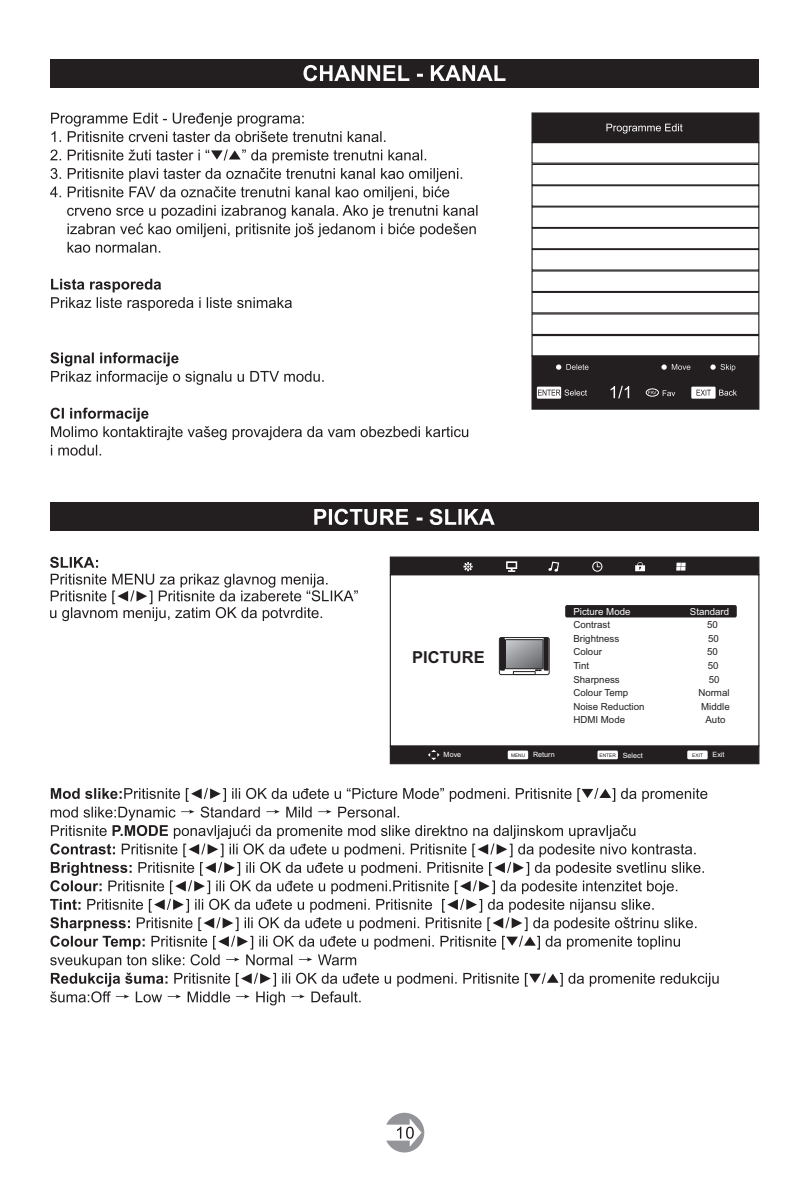
<style>
.page{position:relative;width:811px;height:1189px;background:#fff}
.page>*{position:absolute;margin:0;border:0;box-sizing:border-box;transform-origin:0 0}
.t1{font:700 16.6px "Arial";color:#231f20}
.t2{font:9.6px "Arial";color:#231f20}
.t3{font:9.6px "Arial";color:#fff}
.t4{font:7.2px "Arial";color:#fff}
.t5{font:4.8px "Arial";color:#231f20}
.s1{font-size:4.8px;color:#231f20}
</style>
<div class="page">
<svg style="left:386px;top:1112px;width:38px;height:40px"></svg>
<div style="left:50px;top:59px;width:709px;height:28px;background:#231f20"></div>
<div style="left:50px;top:502px;width:709px;height:29px;background:#231f20"></div>
<svg style="left:50px;top:113px;width:427px;height:342px"></svg>
<div style="left:531px;top:355px;width:228px;height:54px;background:#231f20"></div>
<div style="left:531px;top:112px;width:228px;height:31px;background:#231f20;border:1px solid #231f20"></div>
<div style="left:531px;top:164px;width:228px;height:21px;border:1px solid #231f20"></div>
<div style="left:531px;top:185px;width:228px;height:22px;border:1px solid #231f20"></div>
<div style="left:531px;top:206px;width:228px;height:22px;border:1px solid #231f20"></div>
<div style="left:531px;top:228px;width:228px;height:21px;border:1px solid #231f20"></div>
<div style="left:531px;top:249px;width:228px;height:21px;border:1px solid #231f20"></div>
<div style="left:531px;top:270px;width:228px;height:22px;border:1px solid #231f20"></div>
<div style="left:531px;top:292px;width:228px;height:21px;border:1px solid #231f20"></div>
<div style="left:531px;top:313px;width:228px;height:22px;border:1px solid #231f20"></div>
<div style="left:531px;top:335px;width:228px;height:21px;border:1px solid #231f20"></div>
<svg style="left:663px;top:390px;width:12px;height:6px"></svg>
<svg style="left:648px;top:391px;width:8px;height:3px"></svg>
<svg style="left:606px;top:124px;width:77px;height:9px"></svg>
<svg style="left:661px;top:364px;width:29px;height:6px"></svg>
<svg style="left:710px;top:364px;width:25px;height:7px"></svg>
<div style="left:531px;top:142px;width:228px;height:22px;border:1px solid #231f20"></div>
<svg style="left:556px;top:364px;width:32px;height:6px"></svg>
<svg style="left:537px;top:386px;width:24px;height:12px"></svg>
<svg style="left:538px;top:389px;width:49px;height:6px"></svg>
<svg style="left:719px;top:389px;width:18px;height:6px"></svg>
<div style="left:691px;top:386px;width:25px;height:12px;background:#fff"></div>
<svg style="left:696px;top:389px;width:15px;height:6px"></svg>
<svg style="left:611px;top:386px;width:18px;height:12px"></svg>
<div style="left:646px;top:388px;width:13px;height:8px;border:1px solid #fff;border-radius:50%"></div>
<div style="left:390px;top:556px;width:369px;height:19px;background:#231f20;border:1px solid #231f20"></div>
<div style="left:390px;top:745px;width:369px;height:19px;background:#231f20"></div>
<div style="left:390px;top:574px;width:369px;height:172px;border:1px solid #231f20"></div>
<div style="left:508px;top:750px;width:20px;height:9px;background:#fff"></div>
<div style="left:687px;top:750px;width:21px;height:9px;background:#fff"></div>
<div style="left:597px;top:750px;width:21px;height:9px;background:#fff"></div>
<svg style="left:428px;top:749px;width:11px;height:11px"></svg>
<svg style="left:463px;top:562px;width:10px;height:9px"></svg>
<svg style="left:506px;top:561px;width:11px;height:11px"></svg>
<svg style="left:548px;top:561px;width:11px;height:10px"></svg>
<svg style="left:592px;top:561px;width:10px;height:10px"></svg>
<svg style="left:676px;top:562px;width:10px;height:8px"></svg>
<svg style="left:635px;top:562px;width:10px;height:9px"></svg>
<svg style="left:499px;top:637px;width:50px;height:38px"></svg>
<svg style="left:505px;top:639px;width:38px;height:29px"></svg>
<div style="left:505px;top:639px;width:38px;height:30px;border:1px solid #231f20"></div>
<svg style="left:500px;top:638px;width:4px;height:32px"></svg>
<svg style="left:535px;top:638px;width:13px;height:32px"></svg>
<div style="left:513px;top:671px;width:22px;height:3px;border:1px solid #231f20"></div>
<div style="left:565px;top:605px;width:172px;height:12px;background:#231f20;border-radius:2px"></div>
<svg style="left:50px;top:556px;width:308px;height:65px"></svg>
<svg style="left:314px;top:508px;width:181px;height:17px"></svg>
<svg style="left:303px;top:65px;width:202px;height:16px"></svg>
<svg style="left:50px;top:787px;width:669px;height:218px"></svg>
<h1 class="t1" style="left:412px;top:650px;width:74px">PICTURE</h1>
<p class="t3" style="left:573px;top:607px;width:59px">Picture Mode</p>
<p class="t3" style="left:690px;top:607px;width:41px">Standard</p>
<p class="t2" style="left:573px;top:621px;width:38px">Contrast</p>
<p class="t2" style="left:707px;top:621px;width:12px">50</p>
<p class="t2" style="left:573px;top:634px;width:47px">Brightness</p>
<p class="t2" style="left:708px;top:634px;width:12px">50</p>
<p class="t2" style="left:573px;top:648px;width:30px">Colour</p>
<p class="t2" style="left:707px;top:648px;width:12px">50</p>
<p class="t2" style="left:573px;top:662px;width:17px">Tint</p>
<p class="t2" style="left:708px;top:662px;width:12px">50</p>
<p class="t2" style="left:573px;top:675px;width:48px">Sharpness</p>
<p class="t2" style="left:709px;top:675px;width:12px">50</p>
<p class="t2" style="left:573px;top:689px;width:56px">Colour Temp</p>
<p class="t2" style="left:698px;top:689px;width:33px">Normal</p>
<p class="t2" style="left:573px;top:702px;width:73px">Noise Reduction</p>
<p class="t2" style="left:701px;top:702px;width:30px">Middle</p>
<p class="t2" style="left:573px;top:716px;width:53px">HDMI Mode</p>
<p class="t2" style="left:705px;top:716px;width:21px">Auto</p>
<p class="t4" style="left:444px;top:752px;width:19px">Move</p>
<p class="t4" style="left:511px;top:752px;width:45px"><span class="s1">MENU</span> Return</p>
<p class="t4" style="left:600px;top:752px;width:45px"><span class="s1">ENTER</span> Select</p>
<p class="t5" style="left:692px;top:753px;width:12px">EXIT</p>
<p class="t4" style="left:712px;top:752px;width:14px">Exit</p>
</div>
